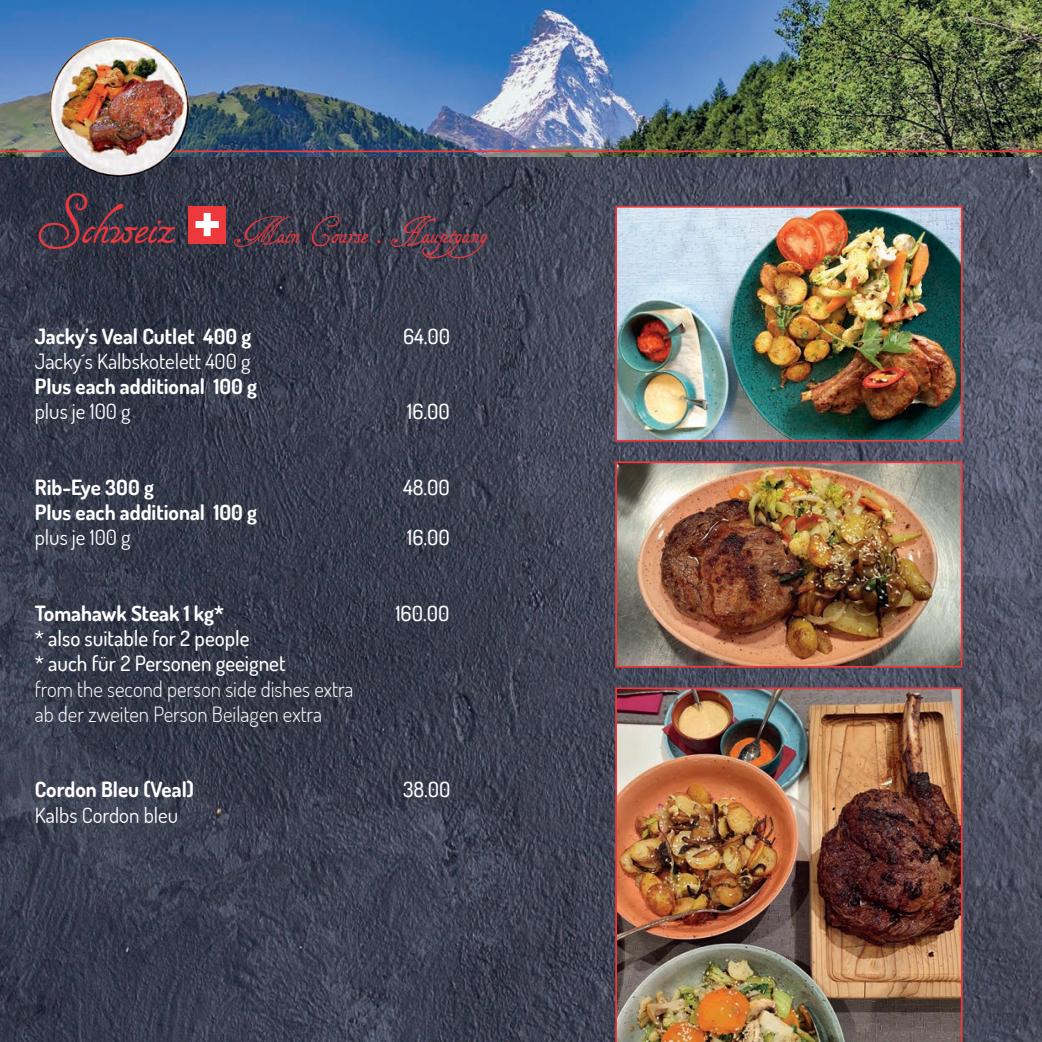
<style>
.page{position:relative;width:1042px;height:1042px;background:#fff}
.page>*{position:absolute;margin:0;border:0;box-sizing:border-box;transform-origin:0 0}
.t1{font:38.5px "Tagettes";color:#ee393c}
.t2{font:700 21px "Dosis";color:#fff}
.t3{font:300 21px/25.2px "Dosis";color:#fff}
.t4{font:21px "Dosis";color:#fff}
.t5{font:500 21px "Dosis";color:#fff}
.t6{font:21px "Tagettes";color:#ee393c}
.s1{font-weight:500}
</style>
<div class="page">
<img style="left:0;top:0;width:1042px;height:1042px">
<svg style="left:521px;top:157px;width:521px;height:885px"></svg>
<div style="left:189px;top:206px;width:37px;height:37px;background:#ee393c"></div>
<svg style="left:195px;top:213px;width:24px;height:23px"></svg>
<img style="left:618px;top:464px;width:341px;height:200px">
<div style="left:615px;top:461px;width:347px;height:206px;border:2px solid #ee393c"></div>
<img style="left:615px;top:687px;width:347px;height:355px">
<hr style="left:0;top:150px;width:1042px;height:2px;background:#ee393c">
<img style="left:27px;top:14px;width:187px;height:187px">
<img style="left:618px;top:209px;width:341px;height:230px">
<div style="left:615px;top:206px;width:347px;height:236px;border:2px solid #ee393c"></div>
<p class="t1" style="left:35px;top:207px;width:142px">Schweiz</p>
<p class="t6" style="left:233px;top:223px;width:290px">Main Course . Hauptgang</p>
<p class="t2" style="left:35px;top:322px;width:218px">Jacky’s Veal Cutlet 400 g</p>
<p class="t5" style="left:403px;top:322px;width:49px">64.00</p>
<p class="t4" style="left:35px;top:347px;width:217px">Jacky´s Kalbskotelett 400 g</p>
<p class="t2" style="left:35px;top:373px;width:224px">Plus each additional 100 g</p>
<p class="t4" style="left:35px;top:398px;width:97px">plus je 100 g</p>
<p class="t5" style="left:407px;top:398px;width:44px">16.00</p>
<p class="t2" style="left:35px;top:474px;width:121px">Rib-Eye 300 g</p>
<p class="t5" style="left:403px;top:473px;width:48px">48.00</p>
<p class="t2" style="left:35px;top:499px;width:224px">Plus each additional 100 g</p>
<p class="t4" style="left:35px;top:524px;width:97px">plus je 100 g</p>
<p class="t5" style="left:407px;top:524px;width:44px">16.00</p>
<p class="t2" style="left:35px;top:600px;width:191px">Tomahawk Steak 1 kg*</p>
<p class="t5" style="left:395px;top:599px;width:56px">160.00</p>
<p class="t5" style="left:35px;top:625px;width:216px">* also suitable for 2 people</p>
<p class="t3" style="left:35px;top:650px;width:320px"><span class="s1">* auch für 2 Personen geeignet<br></span>from the second person side dishes extra</p>
<p class="t3" style="left:35px;top:701px;width:289px">ab der zweiten Person Beilagen extra</p>
<p class="t2" style="left:35px;top:776px;width:161px">Cordon Bleu (Veal)</p>
<p class="t5" style="left:403px;top:776px;width:49px">38.00</p>
<p class="t4" style="left:35px;top:801px;width:145px">Kalbs Cordon bleu</p>
</div>
